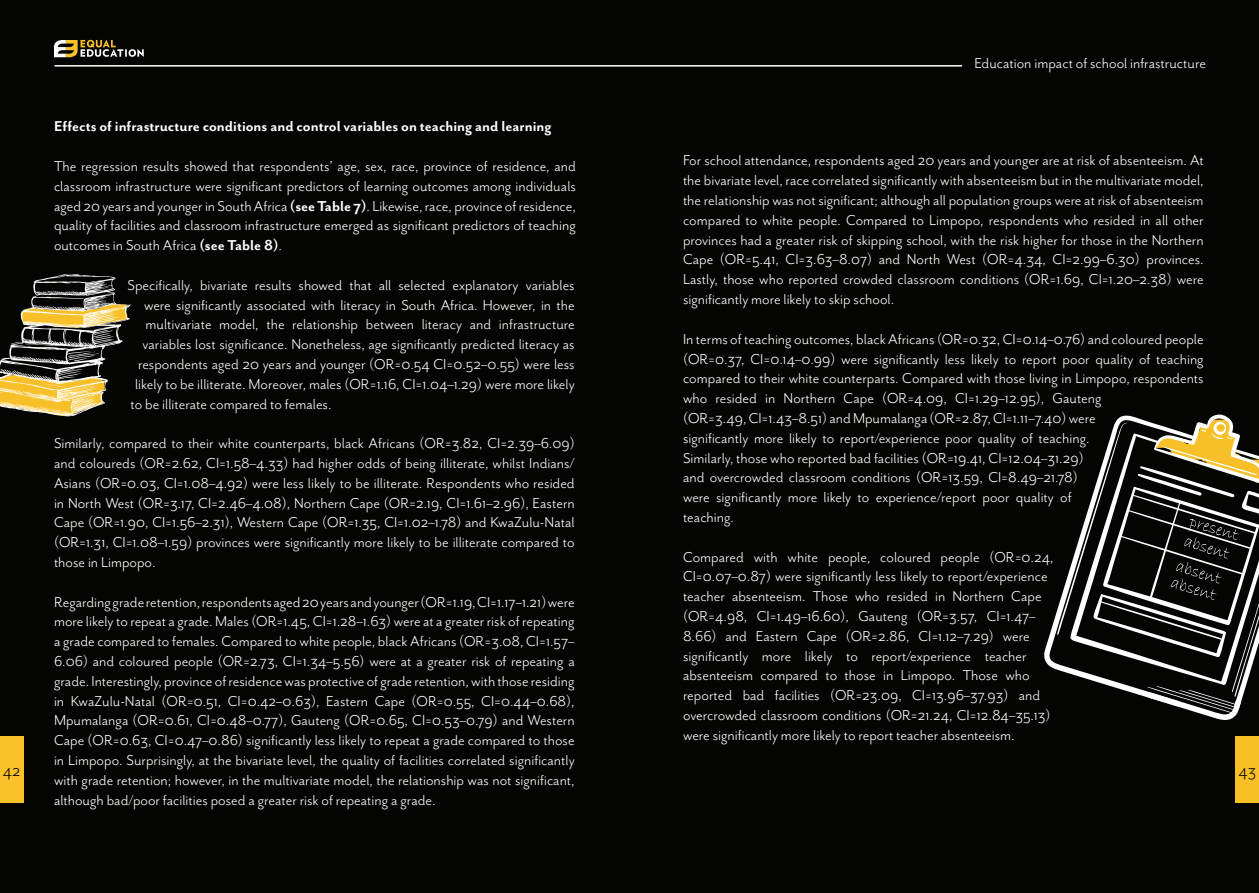
<style>
.page{position:relative;width:1259px;height:893px;background:#fff}
.page>*{position:absolute;margin:0;border:0;box-sizing:border-box;transform-origin:0 0}
.t1{font:18px "Mr Eaves San OT";color:#040503}
.t2{font:16.5px/19.8px "Mr Eaves San OT";color:#fff;text-align:justify}
.t3{font:700 16.5px "Mr Eaves San OT";color:#fff}
.s1{font-weight:700}
</style>
<div class="page">
<div style="left:0;top:0;width:629px;height:893px;background:#040503"></div>
<div style="left:629px;top:0;width:630px;height:893px;background:#040503"></div>
<div style="left:0;top:736px;width:23px;height:66px;background:#fac128"></div>
<div style="left:1235px;top:736px;width:24px;height:66px;background:#f9c026"></div>
<hr style="left:630px;top:65px;width:332px;height:2px;background:#fff">
<hr style="left:54px;top:65px;width:576px;height:2px;background:#fff">
<svg style="left:54px;top:40px;width:90px;height:17px"></svg>
<svg style="left:0;top:274px;width:131px;height:143px"></svg>
<svg style="left:1044px;top:611px;width:13px;height:59px"></svg>
<svg style="left:1057px;top:414px;width:202px;height:306px"></svg>
<p class="t2" style="left:974px;top:53px;width:233px">Education impact of school infrastructure</p>
<p class="t3" style="left:54px;top:117px;width:499px">Effects of infrastructure conditions and control variables on teaching and learning</p>
<p class="t2" style="left:54px;top:156px;width:523px">The regression results showed that respondents’ age, sex, race, province of residence, and classroom infrastructure were significant predictors of learning outcomes among individuals aged 20 years and younger in South Africa <span class="s1">(see Table 7)</span>. Likewise, race, province of residence, quality of facilities and classroom infrastructure emerged as significant predictors of teaching outcomes in South Africa <span class="s1">(see Table 8)</span>.</p>
<p class="t2" style="left:128px;top:275px;width:449px">Specifically, bivariate results showed that all selected explanatory variables</p>
<p class="t2" style="left:144px;top:295px;width:432px">were significantly associated with literacy in South Africa. However, in the</p>
<p class="t2" style="left:146px;top:315px;width:431px">multivariate model, the relationship between literacy and infrastructure</p>
<p class="t2" style="left:143px;top:334px;width:433px">variables lost significance. Nonetheless, age significantly predicted literacy as</p>
<p class="t2" style="left:138px;top:354px;width:438px">respondents aged 20 years and younger (OR=0.54 CI=0.52–0.55) were less</p>
<p class="t2" style="left:135px;top:374px;width:441px">likely to be illiterate. Moreover, males (OR=1.16, CI=1.04–1.29) were more likely</p>
<p class="t2" style="left:130px;top:394px;width:202px">to be illiterate compared to females.</p>
<p class="t2" style="left:54px;top:433px;width:522px">Similarly, compared to their white counterparts, black Africans (OR=3.82, CI=2.39–6.09) and coloureds (OR=2.62, CI=1.58–4.33) had higher odds of being illiterate, whilst Indians/ Asians (OR=0.03, CI=1.08–4.92) were less likely to be illiterate. Respondents who resided in North West (OR=3.17, CI=2.46–4.08), Northern Cape (OR=2.19, CI=1.61–2.96), Eastern Cape (OR=1.90, CI=1.56–2.31), Western Cape (OR=1.35, CI=1.02–1.78) and KwaZulu-Natal (OR=1.31, CI=1.08–1.59) provinces were significantly more likely to be illiterate compared to those in Limpopo.</p>
<p class="t2" style="left:54px;top:592px;width:522px">Regarding grade retention, respondents aged 20 years and younger (OR=1.19, CI=1.17–1.21) were more likely to repeat a grade. Males (OR=1.45, CI=1.28–1.63) were at a greater risk of repeating a grade compared to females. Compared to white people, black Africans (OR=3.08, CI=1.57– 6.06) and coloured people (OR=2.73, CI=1.34–5.56) were at a greater risk of repeating a grade. Interestingly, province of residence was protective of grade retention, with those residing in KwaZulu-Natal (OR=0.51, CI=0.42–0.63), Eastern Cape (OR=0.55, CI=0.44–0.68), Mpumalanga (OR=0.61, CI=0.48–0.77), Gauteng (OR=0.65, CI=0.53–0.79) and Western Cape (OR=0.63, CI=0.47–0.86) significantly less likely to repeat a grade compared to those in Limpopo. Surprisingly, at the bivariate level, the quality of facilities correlated significantly with grade retention; however, in the multivariate model, the relationship was not significant, although bad/poor facilities posed a greater risk of repeating a grade.</p>
<p class="t2" style="left:683px;top:151px;width:522px">For school attendance, respondents aged 20 years and younger are at risk of absenteeism. At the bivariate level, race correlated significantly with absenteeism but in the multivariate model, the relationship was not significant; although all population groups were at risk of absenteeism compared to white people. Compared to Limpopo, respondents who resided in all other provinces had a greater risk of skipping school, with the risk higher for those in the Northern Cape (OR=5.41, CI=3.63–8.07) and North West (OR=4.34, CI=2.99–6.30) provinces.<br>Lastly, those who reported crowded classroom conditions (OR=1.69, CI=1.20–2.38) were significantly more likely to skip school.</p>
<p class="t2" style="left:683px;top:329px;width:522px;text-align:left">In terms of teaching outcomes, black Africans (OR=0.32, CI=0.14–0.76) and coloured people (OR=0.37, CI=0.14–0.99) were significantly less likely to report poor quality of teaching compared to their white counterparts. Compared with those living in Limpopo, respondents who resided in Northern Cape (OR=4.09, CI=1.29–12.95), Gauteng<br>(OR=3.49, CI=1.43–8.51) and Mpumalanga (OR=2.87, CI=1.11–7.40) were<br>significantly more likely to report/experience poor quality of teaching.<br>Similarly, those who reported bad facilities (OR=19.41, CI=12.04–31.29)<br>and overcrowded classroom conditions (OR=13.59, CI=8.49–21.78)<br>were significantly more likely to experience/report poor quality of<br>teaching.</p>
<p class="t2" style="left:683px;top:547px;width:372px;text-align:left">Compared with white people, coloured people (OR=0.24, CI=0.07–0.87) were significantly less likely to report/experience teacher absenteeism. Those who resided in Northern Cape (OR=4.98, CI=1.49–16.60), Gauteng (OR=3.57, CI=1.47– 8.66) and Eastern Cape (OR=2.86, CI=1.12–7.29) were significantly more likely to report/experience teacher absenteeism compared to those in Limpopo. Those who reported bad facilities (OR=23.09, CI=13.96–37.93) and overcrowded classroom conditions (OR=21.24, CI=12.84–35.13) were significantly more likely to report teacher absenteeism.</p>
<p class="t1" style="left:3px;top:761px;width:19px">42</p>
<p class="t1" style="left:1238px;top:761px;width:19px">43</p>
</div>
